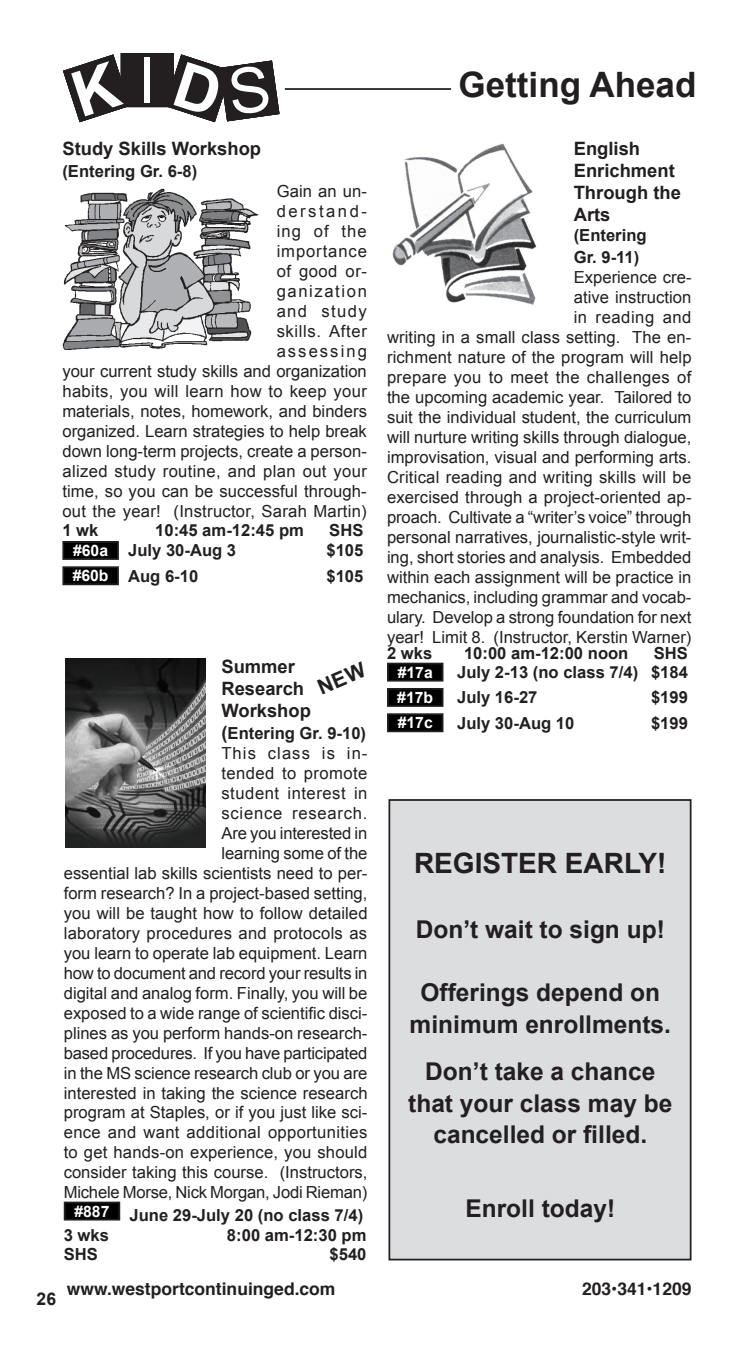
<style>
.page{position:relative;width:756px;height:1355px;background:#fff}
.page>*{position:absolute;margin:0;border:0;box-sizing:border-box;transform-origin:0 0}
.t1{font:63px "Arial";color:#fff}
.t2{font:700 35px "Arial";color:#231f20}
.t3{font:700 28px "Arial";color:#231f20}
.t4{font:700 24.5px/31.5px "Arial";color:#231f20;text-align:center}
.t5{font:700 18.38px/22.1px "Arial";color:#231f20}
.t6{font:700 17.5px "Helvetica";color:#231f20}
.t7{font:700 17.5px "Arial";color:#231f20}
.t8{font:16.62px/19.9px "Arial";color:#231f20;text-align:right}
.t9{font:700 16.62px/22.1px "Arial";color:#231f20}
.t10{font:700 15.75px "Arial";color:#fff}
.s1{font-size:15.75px;color:#fff}
.s2{font-weight:700;font-size:18.38px}
.s3{font-weight:700}
</style>
<div class="page">
<div style="left:122px;top:54px;width:51px;height:52px;background:#231f20"></div>
<div style="left:121px;top:53px;width:53px;height:54px;border:2px solid #231f20"></div>
<hr style="left:285px;top:88px;width:166px;height:2px;background:#231f20">
<div style="left:63px;top:542px;width:55px;height:17px;background:#000"></div>
<div style="left:62px;top:541px;width:57px;height:19px;border:2px solid #231f20"></div>
<div style="left:63px;top:567px;width:55px;height:17px;background:#000"></div>
<div style="left:62px;top:566px;width:57px;height:19px;border:2px solid #231f20"></div>
<div style="left:388px;top:663px;width:55px;height:17px;background:#000"></div>
<div style="left:387px;top:662px;width:56px;height:19px;border:2px solid #231f20"></div>
<div style="left:388px;top:689px;width:55px;height:17px;background:#000"></div>
<div style="left:387px;top:688px;width:56px;height:19px;border:2px solid #231f20"></div>
<div style="left:388px;top:714px;width:55px;height:17px;background:#000"></div>
<div style="left:387px;top:713px;width:56px;height:19px;border:2px solid #231f20"></div>
<img style="left:62px;top:188px;width:197px;height:162px">
<div style="left:65px;top:1202px;width:54px;height:17px;background:#000"></div>
<div style="left:64px;top:1201px;width:56px;height:19px;border:2px solid #231f20"></div>
<img style="left:65px;top:658px;width:140px;height:190px">
<img style="left:392px;top:143px;width:145px;height:162px">
<div style="left:389px;top:800px;width:302px;height:459px;background:#dcdddf"></div>
<div style="left:388px;top:799px;width:304px;height:461px;border:2px solid #231f20"></div>
<svg style="left:63px;top:53px;width:68px;height:70px"></svg>
<svg style="left:163px;top:53px;width:117px;height:70px"></svg>
<h1 class="t1" style="left:139px;top:39px;width:19px">I</h1>
<p class="t5" style="left:62px;top:138px;width:200px">Study Skills Workshop</p>
<p class="t9" style="left:62px;top:161px;width:136px">(Entering Gr. 6-8)</p>
<p class="t8" style="left:62px;top:181px;width:306px">Gain an un-<br>derstand-<br>ing of the<br>importance<br>of good or-<br>ganization<br>and study<br>skills. After<br>assessing<br>your current study skills and organization habits, you will learn how to keep your materials, notes, homework, and binders organized. Learn strategies to help break down long-term projects, create a person&shy;alized study routine, and plan out your time, so you can be successful through&shy;out the year! (Instructor, Sarah Martin)</p>
<p class="t9" style="left:62px;top:520px;width:38px">1 wk</p>
<p class="t9" style="left:155px;top:520px;width:150px">10:45 am-12:45 pm</p>
<p class="t9" style="left:329px;top:520px;width:36px">SHS</p>
<p class="t9" style="left:73px;top:540px;width:165px"><span class="s1">#60a</span> July 30-Aug 3</p>
<p class="t9" style="left:326px;top:540px;width:38px">$105</p>
<p class="t9" style="left:73px;top:565px;width:127px"><span class="s1">#60b</span> Aug 6-10</p>
<p class="t9" style="left:326px;top:565px;width:38px">$105</p>
<p class="t5" style="left:221px;top:656px;width:91px">Summer<br>Research<br>Workshop</p>
<p class="t8" style="left:64px;top:723px;width:305px"><span class="s2">(</span><span class="s3">Entering Gr. 9-10)<br></span>This class is in-<br>tended to promote<br>student interest in<br>science research.<br>Are you interested in<br>learning some of the<br>essential lab skills scientists need to per&shy;form research? In a project-based setting, you will be taught how to follow detailed laboratory procedures and protocols as you learn to operate lab equipment. Learn how to document and record your results in digital and analog form. Finally, you will be exposed to a wide range of scientific disci&shy;plines as you perform hands-on research&shy;based procedures. If you have participated in the MS science research club or you are interested in taking the science research program at Staples, or if you just like sci&shy;ence and want additional opportunities to get hands-on experience, you should consider taking this course. (Instructors, Michele Morse, Nick Morgan, Jodi Rieman)</p>
<p class="t9" style="left:64px;top:1205px;width:301px;line-height:19.9px;text-indent:11px"><sup>#887</sup> June 29-July 20 (no class 7/4)<br>3 wks</p>
<p class="t9" style="left:227px;top:1224px;width:141px">8:00 am-12:30 pm</p>
<p class="t9" style="left:64px;top:1244px;width:36px">SHS</p>
<p class="t9" style="left:330px;top:1244px;width:38px">$540</p>
<h2 class="t2" style="left:459px;top:62px;width:239px">Getting Ahead</h2>
<p class="t5" style="left:574px;top:138px;width:109px">English<br>Enrichment<br>Through the<br>Arts</p>
<p class="t9" style="left:574px;top:225px;width:74px">(Entering<br>Gr. 9-11)</p>
<p class="t8" style="left:387px;top:268px;width:306px">Experience cre-<br>ative instruction<br>in reading and<br>writing in a small class setting. The en&shy;richment nature of the program will help prepare you to meet the challenges of the upcoming academic year. Tailored to suit the individual student, the curriculum will nurture writing skills through dialogue, improvisation, visual and performing arts.<br>Critical reading and writing skills will be exercised through a project-oriented ap&shy;proach. Cultivate a “writer’s voice” through personal narratives, journalistic-style writ&shy;ing, short stories and analysis. Embedded within each assignment will be practice in mechanics, including grammar and vocab&shy;ulary. Develop a strong foundation for next year! Limit 8. (Instructor, Kerstin Warner)</p>
<p class="t9" style="left:387px;top:643px;width:47px">2 wks</p>
<p class="t9" style="left:464px;top:643px;width:166px">10:00 am-12:00 noon</p>
<p class="t9" style="left:654px;top:643px;width:36px">SHS</p>
<p class="t10" style="left:398px;top:662px;width:37px">#17a</p>
<p class="t9" style="left:457px;top:662px;width:232px">July 2-13 (no class 7/4) $184</p>
<p class="t10" style="left:397px;top:687px;width:37px">#17b</p>
<p class="t9" style="left:457px;top:687px;width:82px">July 16-27</p>
<p class="t9" style="left:651px;top:687px;width:38px">$199</p>
<p class="t10" style="left:398px;top:712px;width:37px">#17c</p>
<p class="t9" style="left:457px;top:712px;width:119px">July 30-Aug 10</p>
<p class="t9" style="left:651px;top:712px;width:38px">$199</p>
<h3 class="t3" style="left:414px;top:844px;width:39px">Register</h3>
<h3 class="t3" style="left:565px;top:844px;width:39px">Early</h3>
<h3 class="t3" style="left:657px;top:844px;width:11px">!</h3>
<h3 class="t4" style="left:416px;top:914px;width:251px">Don’t wait to sign up!</h3>
<h3 class="t4" style="left:410px;top:977px;width:263px">Offerings depend on minimum enrollments.</h3>
<h3 class="t4" style="left:408px;top:1056px;width:266px">Don’t take a chance that your class may be cancelled or filled.</h3>
<h3 class="t4" style="left:465px;top:1193px;width:151px">Enroll today!</h3>
<p class="t7" style="left:37px;top:1287px;width:21px">26</p>
<p class="t6" style="left:67px;top:1275px;width:270px">www.westportcontinuinged.com</p>
<p class="t6" style="left:582px;top:1275px;width:111px">203•341•1209</p>
</div>
